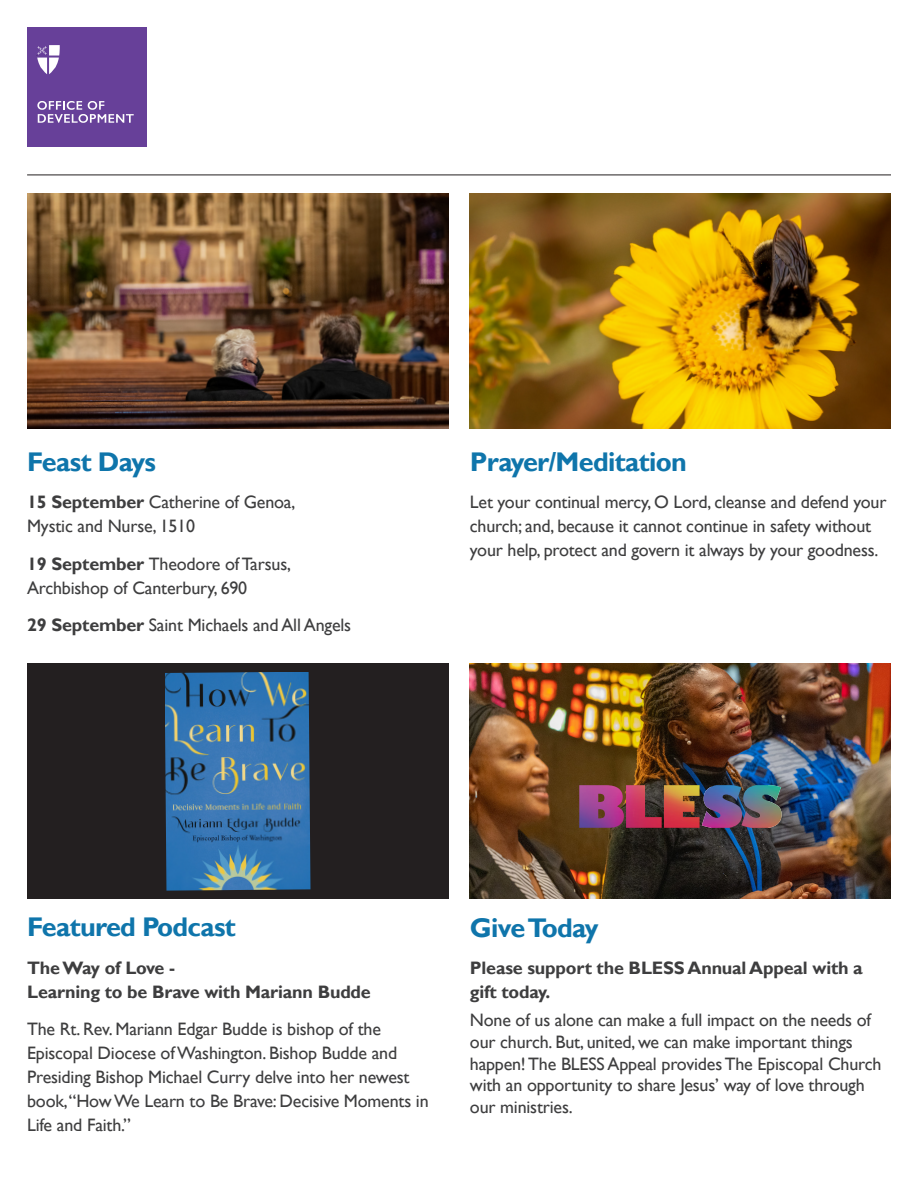
<style>
.page{position:relative;width:918px;height:1188px;background:#fff}
.page>*{position:absolute;margin:0;border:0;box-sizing:border-box;transform-origin:0 0}
.t1{font:700 27px "Gill Sans";letter-spacing:-.025em;color:#0f75ab}
.t2{font:18px/24px "Gill Sans";letter-spacing:-.01em;color:#3e3e3f}
.t3{font:700 18px/24px "Gill Sans";letter-spacing:-.01em;color:#3e3e3f}
.s1{font-weight:700}
</style>
<div class="page">
<img style="left:470px;top:663px;width:421px;height:236px">
<div style="left:27px;top:27px;width:120px;height:119px;background:#674099"></div>
<svg style="left:37px;top:101px;width:97px;height:22px"></svg>
<svg style="left:37px;top:45px;width:23px;height:29px"></svg>
<div style="left:27px;top:663px;width:421px;height:236px;background:#231f20"></div>
<img style="left:165px;top:672px;width:146px;height:219px">
<img style="left:470px;top:193px;width:421px;height:236px">
<img style="left:27px;top:193px;width:421px;height:236px">
<img style="left:579px;top:785px;width:123px;height:43px">
<img style="left:702px;top:785px;width:80px;height:43px">
<hr style="left:27px;top:175px;width:864px;height:1px;background:#231f20">
<p class="t1" style="left:27px;top:445px;width:130px">Feast Days</p>
<p class="t2" style="left:27px;top:490px;width:270px"><span class="s1">15 September</span> Catherine of Genoa,<br>Mystic and Nurse, 1510</p>
<p class="t2" style="left:27px;top:552px;width:265px"><span class="s1">19 September</span> Theodore of Tarsus,<br>Archbishop of Canterbury, 690</p>
<p class="t2" style="left:27px;top:613px;width:326px"><span class="s1">29 September</span> Saint Michaels and All Angels</p>
<p class="t1" style="left:470px;top:445px;width:218px">Prayer/Meditation</p>
<p class="t2" style="left:470px;top:490px;width:418px">Let your continual mercy, O Lord, cleanse and defend your church; and, because it cannot continue in safety without your help, protect and govern it always by your goodness.</p>
<p class="t1" style="left:27px;top:911px;width:210px">Featured Podcast</p>
<p class="t3" style="left:27px;top:956px;width:345px">The Way of Love -<br>Learning to be Brave with Mariann Budde</p>
<p class="t2" style="left:27px;top:1018px;width:403px">The Rt. Rev. Mariann Edgar Budde is bishop of the Episcopal Diocese of Washington. Bishop Budde and Presiding Bishop Michael Curry delve into her newest book,“How We Learn to Be Brave: Decisive Moments in Life and Faith.”</p>
<p class="t1" style="left:470px;top:911px;width:130px">Give Today</p>
<p class="t3" style="left:470px;top:956px;width:394px">Please support the BLESS Annual Appeal with a gift today.</p>
<p class="t2" style="left:470px;top:1009px;width:403px">None of us alone can make a full impact on the needs of</p>
<p class="t2" style="left:470px;top:1031px;width:413px;line-height:21.6px">our church. But, united, we can make important things happen! The BLESS Appeal provides The Episcopal Church with an opportunity to share Jesus’ way of love through our ministries.</p>
</div>
